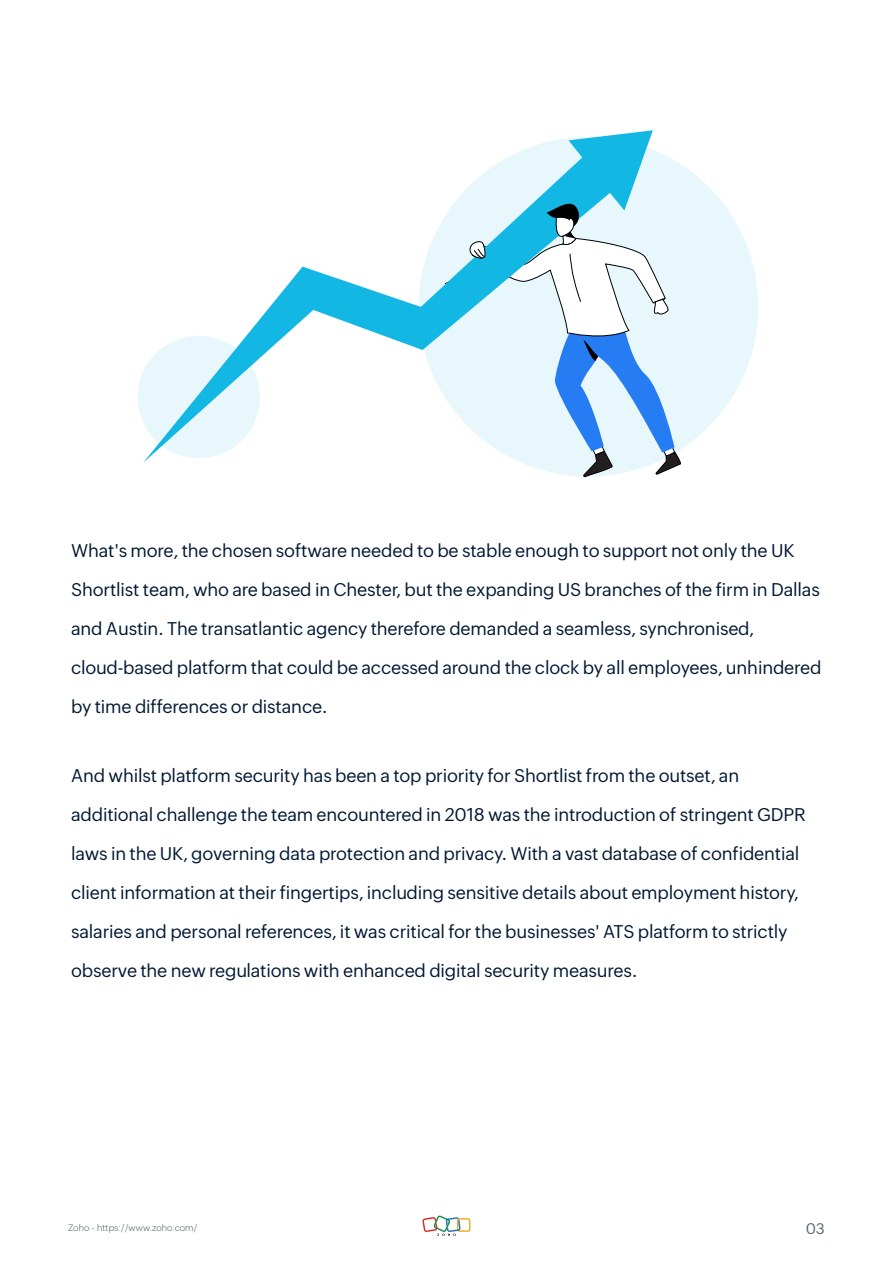
<style>
.page{position:relative;width:893px;height:1263px;background:#fff}
.page>*{position:absolute;margin:0;border:0;box-sizing:border-box;transform-origin:0 0}
.t1{font:18px/39px "Zoho Puvi";letter-spacing:-.01em;color:#001833}
.t2{font:15px "Zoho Puvi";color:#42515e}
.t3{font:300 9px "Zoho Puvi";color:#42515e}
</style>
<div class="page">
<div style="left:419px;top:137px;width:339px;height:340px;background:#e7f7fc;border-radius:50%"></div>
<svg style="left:143px;top:130px;width:510px;height:333px"></svg>
<svg style="left:468px;top:192px;width:213px;height:286px"></svg>
<svg style="left:422px;top:1215px;width:48px;height:21px"></svg>
<p class="t1" style="left:71px;top:530px;width:752px">What's more, the chosen software needed to be stable enough to support not only the UK Shortlist team, who are based in Chester, but the expanding US branches of the firm in Dallas and Austin. The transatlantic agency therefore demanded a seamless, synchronised, cloud-based platform that could be accessed around the clock by all employees, unhindered by time differences or distance.</p>
<p class="t1" style="left:71px;top:755px;width:736px">And whilst platform security has been a top priority for Shortlist from the outset, an additional challenge the team encountered in 2018 was the introduction of stringent GDPR laws in the UK, governing data protection and privacy. With a vast database of confidential client information at their fingertips, including sensitive details about employment history, salaries and personal references, it was critical for the businesses' ATS platform to strictly observe the new regulations with enhanced digital security measures.</p>
<p class="t3" style="left:68px;top:1221px;width:131px">Zoho - https://www.zoho.com/</p>
<p class="t2" style="left:806px;top:1217px;width:21px">03</p>
</div>
